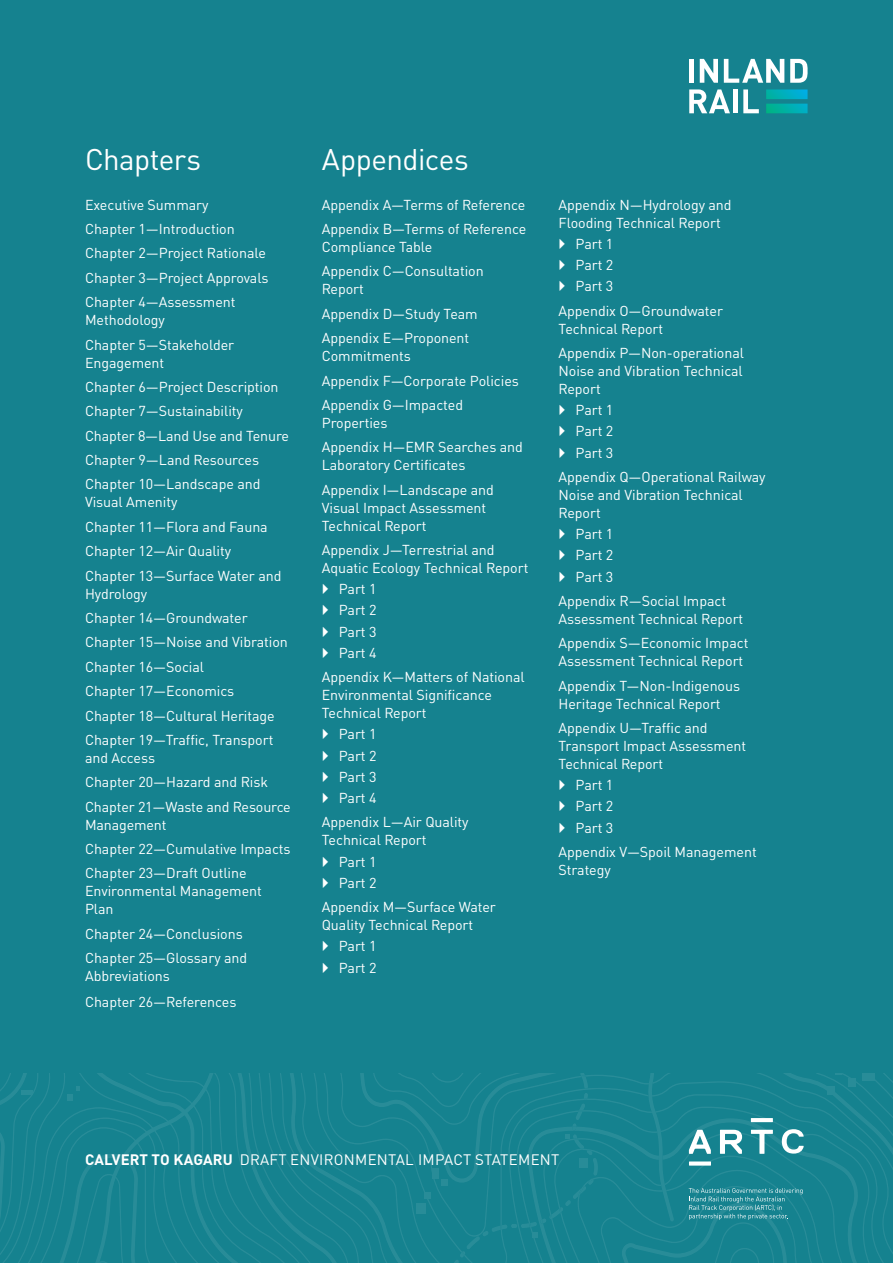
<style>
.page{position:relative;width:893px;height:1263px;background:#15828f}
.page>*{position:absolute;margin:0;border:0;box-sizing:border-box;transform-origin:0 0}
.t1{font:29.55px "DINOT";letter-spacing:-.02em;color:#fff}
.t2{font:15px "DINOT";letter-spacing:.02em;color:#fff}
.t3{font:14.25px/18px "DINOT";letter-spacing:-.005em;color:#fff}
.s1{font-weight:700}
</style>
<div class="page">
<svg style="left:0;top:1074px;width:893px;height:189px"></svg>
<div style="left:689px;top:59px;width:5px;height:24px;background:#fff"></div>
<svg style="left:700px;top:59px;width:18px;height:24px"></svg>
<svg style="left:724px;top:59px;width:60px;height:24px"></svg>
<svg style="left:790px;top:59px;width:17px;height:24px"></svg>
<svg style="left:689px;top:89px;width:41px;height:24px"></svg>
<hr style="left:733px;top:89px;width:4px;height:24px;background:#fff">
<svg style="left:743px;top:89px;width:16px;height:24px"></svg>
<svg style="left:766px;top:89px;width:41px;height:24px"></svg>
<p class="t1" style="left:85px;top:137px;width:117px">Chapters</p>
<p class="t3" style="left:85px;top:194px;width:125px">Executive Summary</p>
<p class="t3" style="left:85px;top:219px;width:151px">Chapter 1—Introduction</p>
<p class="t3" style="left:85px;top:243px;width:183px">Chapter 2—Project Rationale</p>
<p class="t3" style="left:85px;top:267px;width:185px">Chapter 3—Project Approvals</p>
<p class="t3" style="left:85px;top:292px;width:152px">Chapter 4—Assessment<br>Methodology</p>
<p class="t3" style="left:85px;top:334px;width:151px">Chapter 5—Stakeholder<br>Engagement</p>
<p class="t3" style="left:85px;top:377px;width:195px">Chapter 6—Project Description</p>
<p class="t3" style="left:85px;top:401px;width:159px">Chapter 7—Sustainability</p>
<p class="t3" style="left:85px;top:425px;width:205px">Chapter 8—Land Use and Tenure</p>
<p class="t3" style="left:85px;top:450px;width:176px">Chapter 9—Land Resources</p>
<p class="t3" style="left:85px;top:474px;width:177px">Chapter 10—Landscape and<br>Visual Amenity</p>
<p class="t3" style="left:85px;top:516px;width:184px">Chapter 11—Flora and Fauna</p>
<p class="t3" style="left:85px;top:541px;width:148px">Chapter 12—Air Quality</p>
<p class="t3" style="left:85px;top:565px;width:198px">Chapter 13—Surface Water and<br>Hydrology</p>
<p class="t3" style="left:85px;top:608px;width:164px">Chapter 14—Groundwater</p>
<p class="t3" style="left:85px;top:632px;width:204px">Chapter 15—Noise and Vibration</p>
<p class="t3" style="left:85px;top:656px;width:121px">Chapter 16—Social</p>
<p class="t3" style="left:85px;top:681px;width:151px">Chapter 17—Economics</p>
<p class="t3" style="left:85px;top:705px;width:191px">Chapter 18—Cultural Heritage</p>
<p class="t3" style="left:85px;top:729px;width:190px">Chapter 19—Traffic, Transport and Access</p>
<p class="t3" style="left:85px;top:772px;width:185px">Chapter 20—Hazard and Risk</p>
<p class="t3" style="left:85px;top:796px;width:207px">Chapter 21—Waste and Resource<br>Management</p>
<p class="t3" style="left:85px;top:839px;width:207px">Chapter 22—Cumulative Impacts</p>
<p class="t3" style="left:85px;top:863px;width:178px">Chapter 23—Draft Outline<br>Environmental Management<br>Plan</p>
<p class="t3" style="left:85px;top:923px;width:159px">Chapter 24—Conclusions</p>
<p class="t3" style="left:85px;top:948px;width:164px">Chapter 25—Glossary and<br>Abbreviations</p>
<p class="t3" style="left:85px;top:992px;width:153px">Chapter 26—References</p>
<p class="t1" style="left:322px;top:137px;width:149px">Appendices</p>
<p class="t3" style="left:322px;top:194px;width:205px">Appendix A—Terms of Reference</p>
<p class="t3" style="left:322px;top:219px;width:206px">Appendix B—Terms of Reference<br>Compliance Table</p>
<p class="t3" style="left:322px;top:261px;width:163px">Appendix C—Consultation<br>Report</p>
<p class="t3" style="left:322px;top:303px;width:158px">Appendix D—Study Team</p>
<p class="t3" style="left:322px;top:328px;width:149px">Appendix E—Proponent<br>Commitments</p>
<p class="t3" style="left:322px;top:370px;width:199px">Appendix F—Corporate Policies</p>
<p class="t3" style="left:322px;top:395px;width:143px">Appendix G—Impacted<br>Properties</p>
<p class="t3" style="left:322px;top:437px;width:203px">Appendix H—EMR Searches and<br>Laboratory Certificates</p>
<p class="t3" style="left:322px;top:479px;width:174px">Appendix I—Landscape and<br>Visual Impact Assessment<br>Technical Report</p>
<p class="t3" style="left:322px;top:540px;width:208px">Appendix J—Terrestrial and<br>Aquatic Ecology Technical Report</p>
<p class="t3" style="left:339px;top:579px;width:39px">Part 1</p>
<p class="t3" style="left:339px;top:600px;width:39px">Part 2</p>
<p class="t3" style="left:339px;top:621px;width:39px">Part 3</p>
<p class="t3" style="left:339px;top:642px;width:39px">Part 4</p>
<p class="t3" style="left:322px;top:667px;width:204px">Appendix K—Matters of National<br>Environmental Significance<br>Technical Report</p>
<p class="t3" style="left:339px;top:724px;width:39px">Part 1</p>
<p class="t3" style="left:339px;top:745px;width:39px">Part 2</p>
<p class="t3" style="left:339px;top:766px;width:39px">Part 3</p>
<p class="t3" style="left:339px;top:788px;width:39px">Part 4</p>
<p class="t3" style="left:322px;top:812px;width:148px">Appendix L—Air Quality<br>Technical Report</p>
<p class="t3" style="left:339px;top:851px;width:39px">Part 1</p>
<p class="t3" style="left:339px;top:872px;width:39px">Part 2</p>
<p class="t3" style="left:322px;top:897px;width:176px">Appendix M—Surface Water<br>Quality Technical Report</p>
<p class="t3" style="left:339px;top:936px;width:39px">Part 1</p>
<p class="t3" style="left:339px;top:957px;width:39px">Part 2</p>
<p class="t3" style="left:559px;top:194px;width:175px">Appendix N—Hydrology and<br>Flooding Technical Report</p>
<p class="t3" style="left:576px;top:233px;width:39px">Part 1</p>
<p class="t3" style="left:576px;top:255px;width:39px">Part 2</p>
<p class="t3" style="left:576px;top:276px;width:39px">Part 3</p>
<p class="t3" style="left:559px;top:300px;width:166px">Appendix O—Groundwater<br>Technical Report</p>
<p class="t3" style="left:559px;top:343px;width:187px;text-align:justify">Appendix P—Non-operational Noise and Vibration Technical Report</p>
<p class="t3" style="left:576px;top:400px;width:39px">Part 1</p>
<p class="t3" style="left:576px;top:421px;width:39px">Part 2</p>
<p class="t3" style="left:576px;top:442px;width:39px">Part 3</p>
<p class="t3" style="left:559px;top:467px;width:208px">Appendix Q—Operational Railway<br>Noise and Vibration Technical<br>Report</p>
<p class="t3" style="left:576px;top:524px;width:39px">Part 1</p>
<p class="t3" style="left:576px;top:545px;width:39px">Part 2</p>
<p class="t3" style="left:576px;top:566px;width:39px">Part 3</p>
<p class="t3" style="left:559px;top:590px;width:186px">Appendix R—Social Impact<br>Assessment Technical Report</p>
<p class="t3" style="left:559px;top:633px;width:191px">Appendix S—Economic Impact<br>Assessment Technical Report</p>
<p class="t3" style="left:559px;top:675px;width:183px">Appendix T—Non-Indigenous<br>Heritage Technical Report</p>
<p class="t3" style="left:559px;top:718px;width:189px">Appendix U—Traffic and<br>Transport Impact Assessment<br>Technical Report</p>
<p class="t3" style="left:576px;top:775px;width:39px">Part 1</p>
<p class="t3" style="left:576px;top:796px;width:39px">Part 2</p>
<p class="t3" style="left:576px;top:817px;width:39px">Part 3</p>
<p class="t3" style="left:559px;top:842px;width:200px">Appendix V—Spoil Management<br>Strategy</p>
<p class="t2" style="left:85px;top:1148px;width:476px"><span class="s1">CALVERT TO KAGARU</span> DRAFT ENVIRONMENTAL IMPACT STATEMENT</p>
</div>
